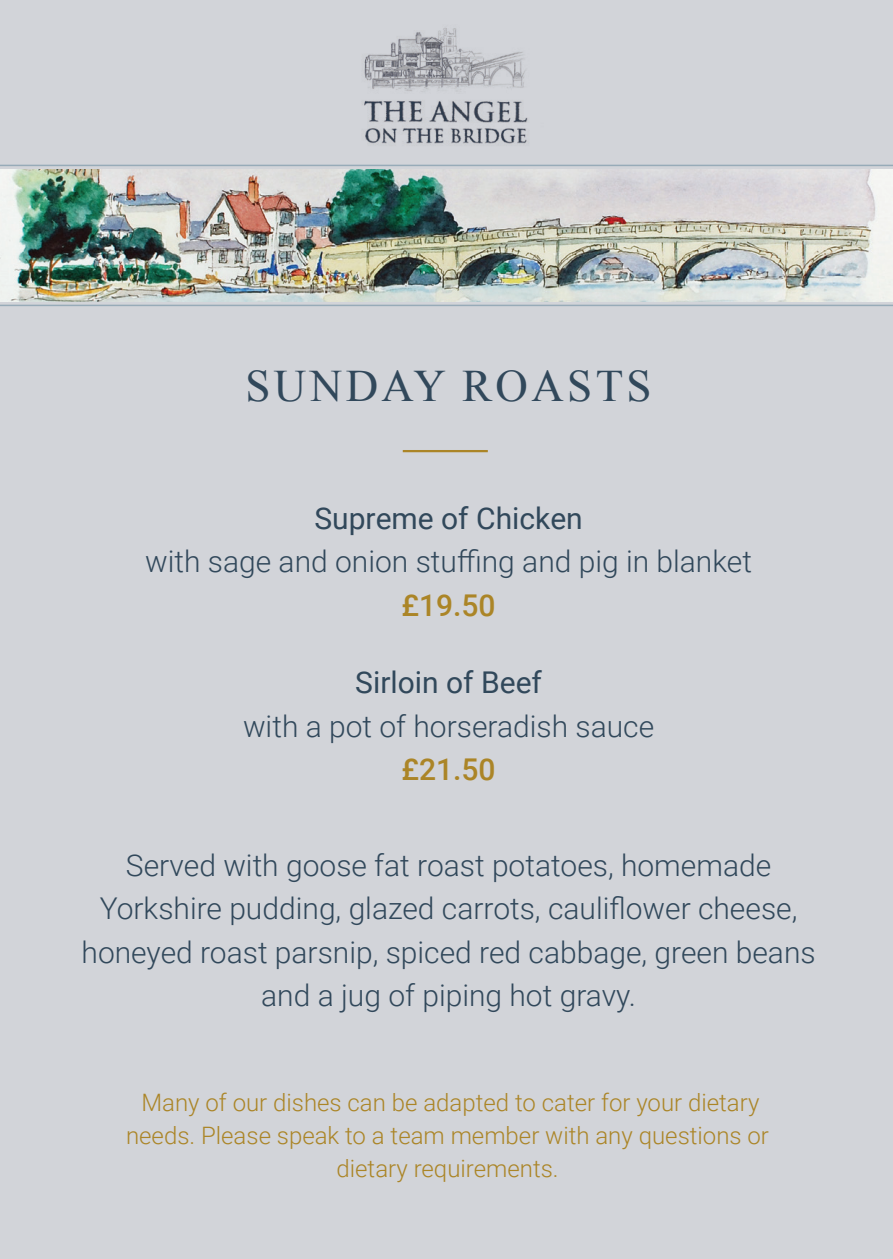
<style>
.page{position:relative;width:893px;height:1259px;background:#d2d4d9}
.page>*{position:absolute;margin:0;border:0;box-sizing:border-box;transform-origin:0 0}
.t1{font:45px "Times New Roman";letter-spacing:.075em;color:#31485b}
.t2{font:300 30px/43.5px "Roboto";color:#31485b;text-align:center}
.t3{font:300 24px/33px "Roboto";color:#ab8527;text-align:center}
.s1{font-weight:400}
.s2{font-weight:500;color:#ab8527}
</style>
<div class="page">
<img style="left:345px;top:28px;width:200px;height:142px">
<img style="left:0;top:170px;width:893px;height:131px">
<hr style="left:0;top:165px;width:893px;height:1px;background:#97abb8">
<hr style="left:0;top:305px;width:893px;height:1px;background:#97abb8">
<hr style="left:403px;top:450px;width:85px;height:2px;background:#ab8527">
<p class="t1" style="left:246px;top:356px;width:407px">SUNDAY ROASTS</p>
<p class="t2" style="left:145px;top:495px;width:608px"><span class="s1">Supreme of Chicken<br></span>with sage and onion stuffing and pig in blanket <span class="s2">£19.50</span></p>
<p class="t2" style="left:243px;top:660px;width:413px"><span class="s1">Sirloin of Beef<br></span>with a pot of horseradish sauce <span class="s2">£21.50</span></p>
<p class="t2" style="left:82px;top:842px;width:736px">Served with goose fat roast potatoes, homemade Yorkshire pudding, glazed carrots, cauliflower cheese, honeyed roast parsnip, spiced red cabbage, green beans and a jug of piping hot gravy.</p>
<p class="t3" style="left:126px;top:1085px;width:644px">Many of our dishes can be adapted to cater for your dietary needs. Please speak to a team member with any questions or dietary requirements.</p>
</div>
